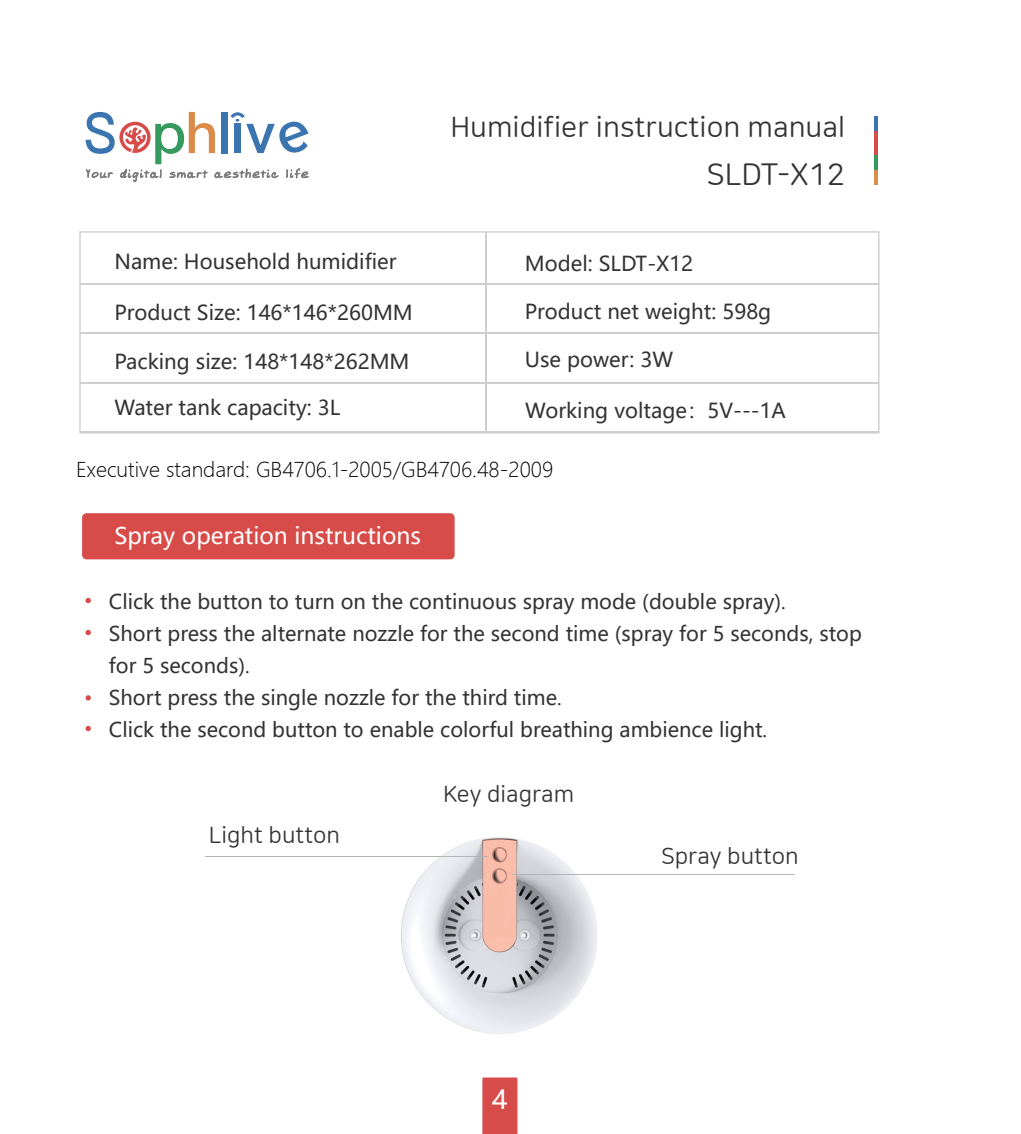
<style>
.page{position:relative;width:1021px;height:1134px;background:#fff}
.page>*{position:absolute;margin:0;border:0;box-sizing:border-box;transform-origin:0 0}
.t1{font:30px "Nanum Square Round R";color:#343434}
.t2{font:28.4px "Nanum Square Round R";color:#343434}
.t3{font:26.4px "Microsoft Ya Hei UI";color:#fff}
.t4{font:22.8px "Nanum Square Round R";color:#343434}
.t5{font:22.8px "Microsoft Ya Hei";color:#fff}
.t6{font:20.4px "Microsoft Ya Hei";color:#333334}
.t7{font:20px/32px "Microsoft Ya Hei";color:#333334}
.t8{font:300 20px "Microsoft Ya Hei";color:#030303}
.s1{font-size:18.8px}
</style>
<div class="page">
<div style="left:82px;top:513px;width:372px;height:46px;background:#d74b49;border-radius:4px"></div>
<hr style="left:80px;top:283px;width:798px;height:2px;background:#cecfd1">
<hr style="left:80px;top:333px;width:798px;height:1px;background:#cecfd1">
<hr style="left:485px;top:232px;width:1px;height:201px;background:#cecfd1">
<hr style="left:80px;top:382px;width:798px;height:1px;background:#cecfd1">
<hr style="left:80px;top:431px;width:798px;height:2px;background:#cecfd1">
<div style="left:482px;top:1077px;width:35px;height:57px;background:#d74b49"></div>
<hr style="left:874px;top:131px;width:3px;height:36px;background:#d74b49">
<hr style="left:874px;top:155px;width:3px;height:15px;background:#36995d">
<hr style="left:874px;top:170px;width:3px;height:15px;background:#db8d48">
<hr style="left:874px;top:116px;width:3px;height:14px;background:#3b75b0">
<svg style="left:86px;top:112px;width:222px;height:70px"></svg>
<svg style="left:86px;top:598px;width:5px;height:5px"></svg>
<svg style="left:86px;top:630px;width:5px;height:5px"></svg>
<svg style="left:86px;top:695px;width:5px;height:5px"></svg>
<svg style="left:86px;top:726px;width:5px;height:5px"></svg>
<img style="left:401px;top:837px;width:197px;height:197px;border-radius:99px">
<hr style="left:512px;top:874px;width:283px;height:1px;background:#b2b4b6">
<hr style="left:205px;top:856px;width:282px;height:1px;background:#b2b4b6">
<h2 class="t2" style="left:450px;top:112px;width:396px">Humidifier instruction manual</h2>
<h1 class="t1" style="left:706px;top:158px;width:140px">SLDT-X12</h1>
<p class="t6" style="left:114px;top:248px;width:284px">Name: Household humidifier</p>
<p class="t6" style="left:525px;top:250px;width:170px">Model: SLDT-X12</p>
<p class="t6" style="left:114px;top:299px;width:300px">Product Size: 146*146*260MM</p>
<p class="t6" style="left:525px;top:298px;width:248px">Product net weight: 598g</p>
<p class="t6" style="left:114px;top:347px;width:297px">Packing size: 148*148*262MM</p>
<p class="t6" style="left:114px;top:394px;width:227px">Water tank capacity: 3L</p>
<p class="t6" style="left:525px;top:397px;width:262px">Working voltage：5V---1A</p>
<p class="t6" style="left:525px;top:346px;width:150px">Use power: 3W</p>
<p class="t8" style="left:76px;top:457px;width:479px">Executive standard: GB4706.1-2005/GB4706.48-2009</p>
<p class="t5" style="left:114px;top:521px;width:308px">Spray operation instructions</p>
<p class="t7" style="left:109px;top:585px;width:754px">Click the button to turn on the continuous spray mode (double spray)<span class="s1">.<br></span>Short press the alternate nozzle for the second time (spray for 5 seconds, stop for 5 seconds)<span class="s1">.<br></span>Short press the single nozzle for the third time<span class="s1">.<br></span>Click the second button to enable colorful breathing ambience light<span class="s1">.</span></p>
<p class="t4" style="left:209px;top:823px;width:133px">Light button</p>
<p class="t4" style="left:443px;top:782px;width:132px">Key diagram</p>
<h3 class="t3" style="left:492px;top:1082px;width:17px">4</h3>
<p class="t4" style="left:661px;top:844px;width:139px">Spray button</p>
</div>
